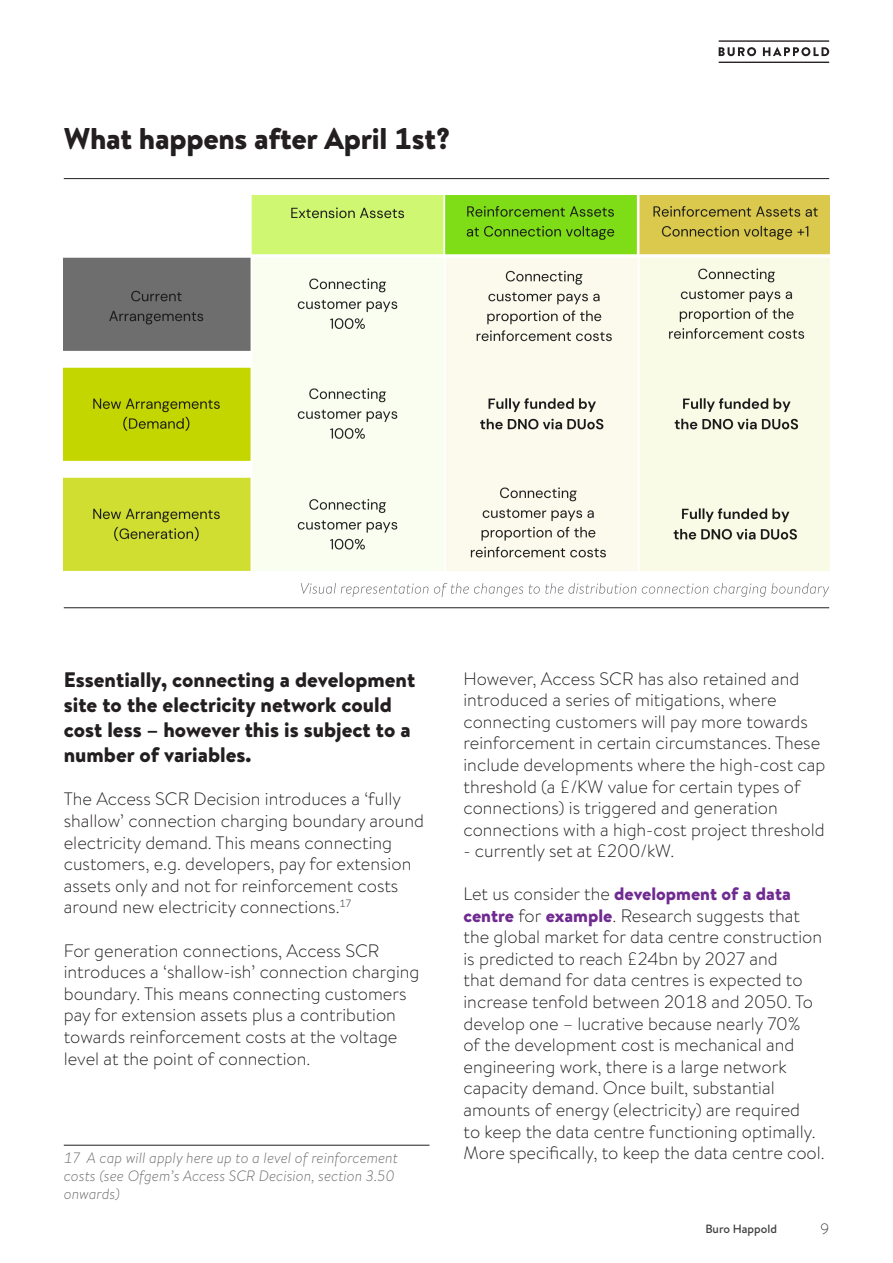
<style>
.page{position:relative;width:893px;height:1263px;background:#fff}
.page>*{position:absolute;margin:0;border:0;box-sizing:border-box;transform-origin:0 0}
.Subtitle2{font:900 30px "BH Brandon Text";letter-spacing:-.01em;color:#231f20}
.Body_text{font:900 21px/25.2px "BH Brandon Text";color:#231f20}
.Body_text-2{font:300 18px/21.6px "BH Brandon Text";color:#231f20}
.Footnotes{font:italic 300 15px/18px "BH Brandon Text";color:#6c6d70}
.t1{font:300 15px "BH Brandon Text";color:#3e3e3f}
.t2{font:500 12px "BH Brandon Text";color:#3e3e3f}
.s1{font-weight:900;color:#702b91}
</style>
<div class="page">
<svg style="left:719px;top:47px;width:37px;height:9px"></svg>
<svg style="left:763px;top:47px;width:66px;height:9px"></svg>
<hr style="left:719px;top:40px;width:110px;height:2px;background:#231f20">
<hr style="left:719px;top:62px;width:110px;height:1px;background:#231f20">
<hr style="left:64px;top:1145px;width:365px;height:1px;background:#231f20">
<hr style="left:64px;top:178px;width:765px;height:1px;background:#231f20">
<hr style="left:64px;top:607px;width:765px;height:1px;background:#231f20">
<img style="left:64px;top:196px;width:766px;height:375px">
<svg style="left:301px;top:583px;width:528px;height:14px"></svg>
<p class="Subtitle2" style="left:64px;top:117px;width:389px">What happens after April 1st?</p>
<p class="Body_text" style="left:64px;top:666px;width:353px">Essentially, connecting a development site to the electricity network could cost less – however this is subject to a number of variables.</p>
<p class="Body_text-2" style="left:64px;top:788px;width:362px">The Access SCR Decision introduces a ‘fully shallow’ connection charging boundary around electricity demand. This means connecting customers, e.g. developers, pay for extension assets only and not for reinforcement costs around new electricity connections.<sup>17</sup></p>
<p class="Body_text-2" style="left:64px;top:939px;width:357px">For generation connections, Access SCR introduces a ‘shallow-ish’ connection charging boundary. This means connecting customers pay for extension assets plus a contribution towards reinforcement costs at the voltage level at the point of connection.</p>
<p class="Footnotes" style="left:64px;top:1148px;width:336px">17 A cap will apply here up to a level of reinforcement costs (see Ofgem’s Access SCR Decision, section 3.50 onwards)</p>
<p class="Body_text-2" style="left:463px;top:667px;width:337px">However, Access SCR has also retained and introduced a series of mitigations, where</p>
<p class="Body_text-2" style="left:463px;top:710px;width:363px">connecting customers will pay more towards reinforcement in certain circumstances. These include developments where the high-cost cap threshold (a £/KW value for certain types of</p>
<p class="Body_text-2" style="left:463px;top:796px;width:316px">connections) is triggered and generation</p>
<p class="Body_text-2" style="left:463px;top:818px;width:363px">connections with a high-cost project threshold</p>
<p class="Body_text-2" style="left:463px;top:840px;width:212px">- currently set at £200/kW.</p>
<p class="Body_text-2" style="left:463px;top:882px;width:363px">Let us consider the <span class="s1">development of a data centre</span> for <span class="s1">example</span>. Research suggests that the global market for data centre construction is predicted to reach £24bn by 2027 and<br>that demand for data centres is expected to increase tenfold between 2018 and 2050. To develop one – lucrative because nearly 70%<br>of the development cost is mechanical and engineering work, there is a large network capacity demand. Once built, substantial amounts of energy (electricity) are required<br>to keep the data centre functioning optimally.<br>More specifically, to keep the data centre cool.</p>
<p class="t2" style="left:705px;top:1221px;width:73px">Buro Happold</p>
<p class="t1" style="left:820px;top:1219px;width:10px">9</p>
</div>
